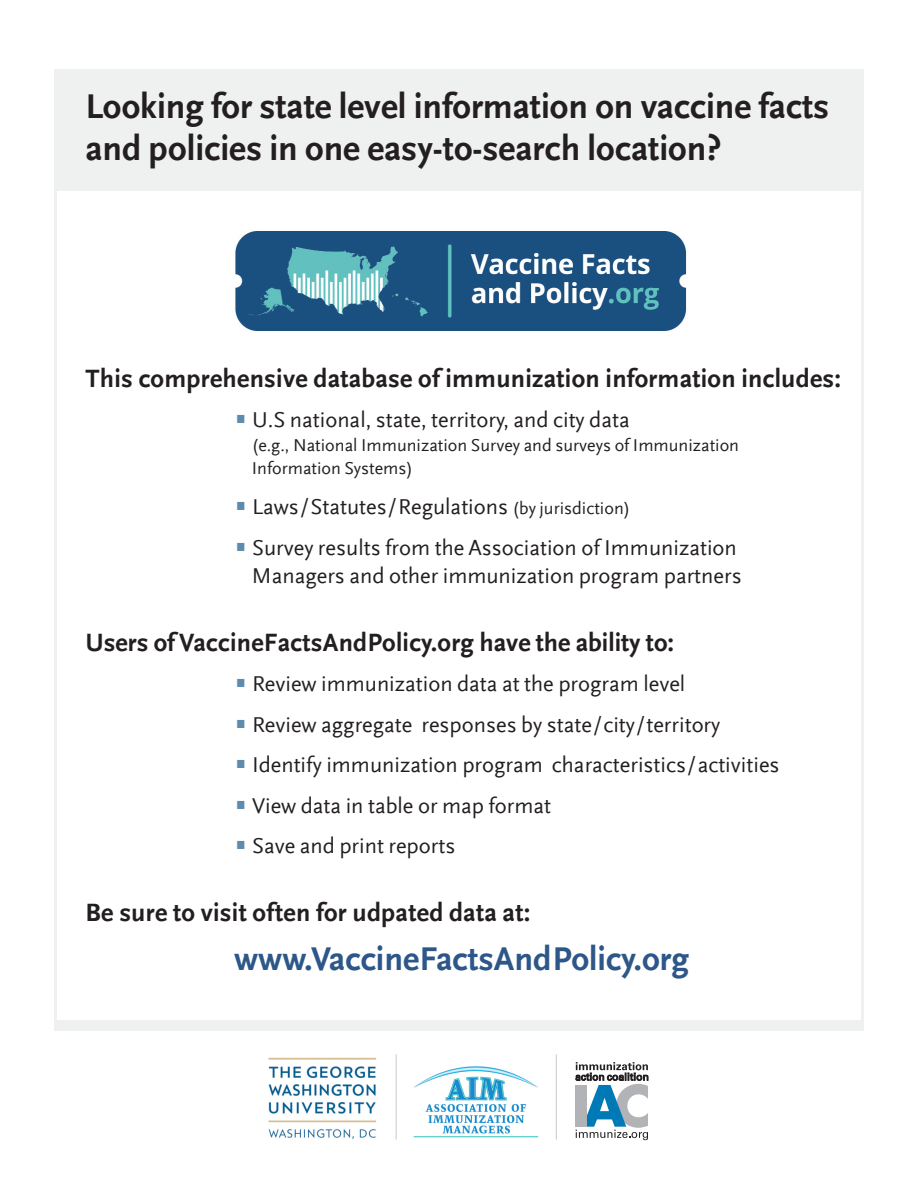
<style>
.page{position:relative;width:918px;height:1188px;background:#fff}
.page>*{position:absolute;margin:0;border:0;box-sizing:border-box;transform-origin:0 0}
.t1{font:700 36px/42px "Scala Sans Offc";color:#231f20}
.t2{font:700 34.5px "Scala Sans Offc";color:#2d5788}
.t3{font:700 26.25px "Scala Sans Offc";letter-spacing:.01em;color:#231f20}
.t4{font:22.5px/28.5px "Scala Sans Offc";color:#231f20;text-align:right}
.t5{font:18px/22.5px "Scala Sans Offc";color:#231f20}
.s1{font-family:"Glypha LT Std";color:#5d8aad}
.s2{font-size:21.3px}
.s3{font-size:18px}
</style>
<div class="page">
<div style="left:54px;top:69px;width:810px;height:121px;background:#eff0f0"></div>
<div style="left:54px;top:1020px;width:810px;height:10px;background:#eff0f0"></div>
<img style="left:413px;top:1066px;width:126px;height:72px">
<img style="left:235px;top:231px;width:452px;height:100px">
<img style="left:268px;top:1057px;width:108px;height:83px">
<svg style="left:576px;top:1062px;width:72px;height:78px"></svg>
<div style="left:576px;top:1085px;width:11px;height:42px;background:#b2b3b7"></div>
<hr style="left:396px;top:1054px;width:1px;height:86px;background:#c7c8ca">
<hr style="left:556px;top:1054px;width:1px;height:86px;background:#c7c8ca">
<h1 class="t1" style="left:85px;top:85px;width:745px">Looking for state level information on vaccine facts and policies in one easy-to-search location?</h1>
<p class="t3" style="left:86px;top:363px;width:757px">This comprehensive database of immunization information includes:</p>
<p class="t4" style="left:234px;top:406px;width:397px"><span class="s1">•</span> U.S national, state, territory, and city data</p>
<p class="t5" style="left:252px;top:434px;width:489px">(e.g., National Immunization Survey and surveys of Immunization<br>Information Systems)</p>
<p class="t4" style="left:234px;top:493px;width:398px"><span class="s1">•</span> Laws<span class="s2">/</span>Statutes<span class="s2">/</span>Regulations <span class="s3">(by jurisdiction)</span></p>
<p class="t4" style="left:234px;top:533px;width:509px"><span class="s1">•</span> Survey results from the Association of Immunization<br>Managers and other immunization program partners</p>
<p class="t3" style="left:86px;top:627px;width:590px">Users of VaccineFactsAndPolicy.org have the ability to:</p>
<p class="t4" style="left:234px;top:670px;width:453px"><span class="s1">•</span> Review immunization data at the program level</p>
<p class="t4" style="left:234px;top:710px;width:488px"><span class="s1">•</span> Review aggregate responses by state<span class="s2">/</span>city<span class="s2">/</span>territory</p>
<p class="t4" style="left:234px;top:751px;width:547px"><span class="s1">•</span> Identify immunization program characteristics<span class="s2">/</span>activities</p>
<p class="t4" style="left:234px;top:791px;width:319px"><span class="s1">•</span> View data in table or map format</p>
<p class="t4" style="left:234px;top:832px;width:223px"><span class="s1">•</span> Save and print reports</p>
<p class="t3" style="left:86px;top:897px;width:446px">Be sure to visit often for udpated data at:</p>
<h2 class="t2" style="left:234px;top:939px;width:457px">www.VaccineFactsAndPolicy.org</h2>
</div>
